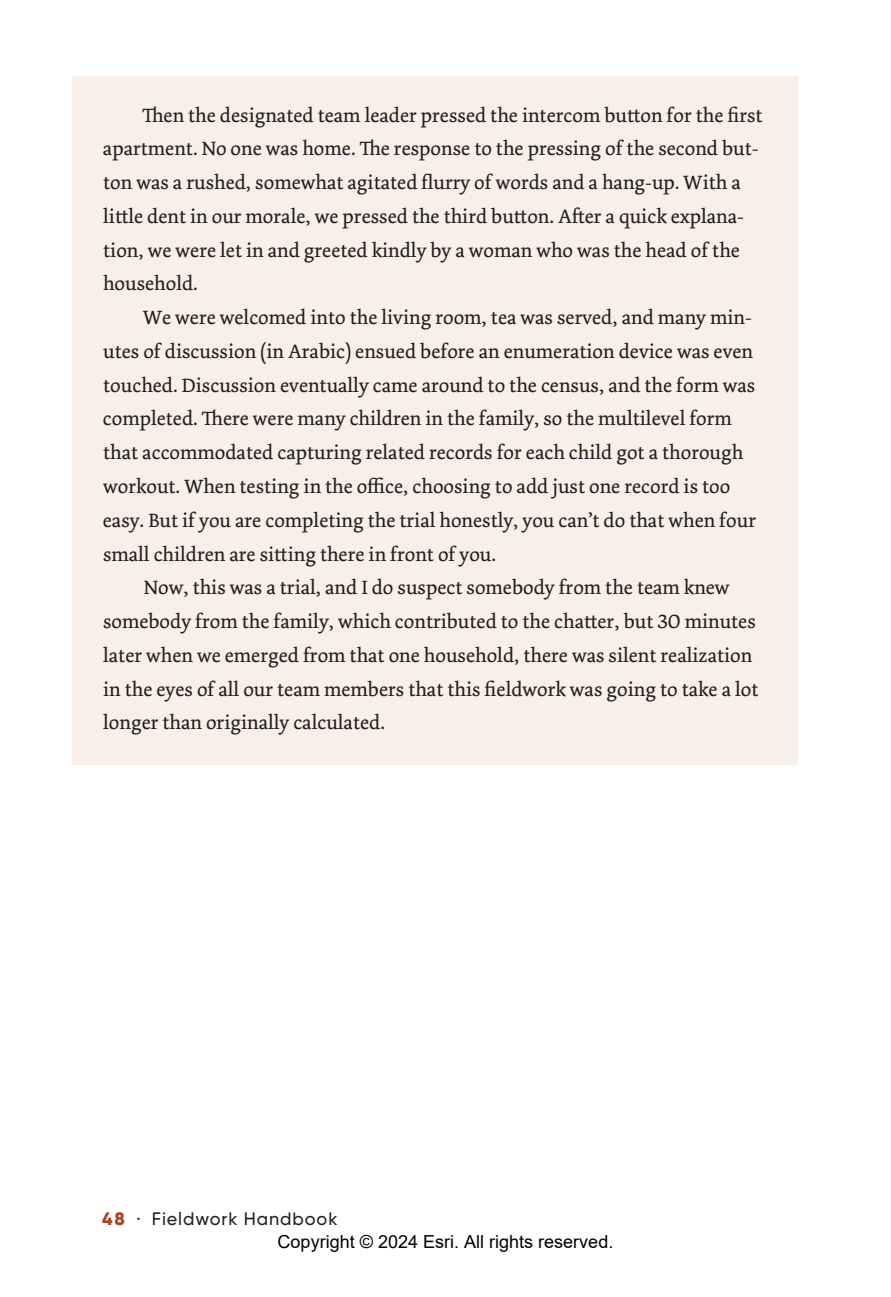
<style>
.page{position:relative;width:891px;height:1297px;background:#fff}
.page>*{position:absolute;margin:0;border:0;box-sizing:border-box;transform-origin:0 0}
.t1{font:20.25px/33.8px "Dolly Pro";color:#231f20}
.t2{font:18px "Arial";color:#000}
.t3{font:500 18px "Gilroy";letter-spacing:.05em;color:#231f20}
.s1{font-weight:800;color:#ad4321}
</style>
<div class="page">
<div style="left:72px;top:76px;width:725px;height:250px;background:#f7efe8"></div>
<div style="left:72px;top:279px;width:725px;height:317px;background:#f7efe8"></div>
<div style="left:72px;top:549px;width:725px;height:216px;background:#f7efe8"></div>
<p class="t1" style="left:103px;top:98px;width:661px;text-indent:39px">Then the designated team leader pressed the intercom button for the first apartment. No one was home. The response to the pressing of the second but&shy;ton was a rushed, somewhat agitated flurry of words and a hang-up. With a little dent in our morale, we pressed the third button. After a quick explana&shy;tion, we were let in and greeted kindly by a woman who was the head of the household.</p>
<p class="t1" style="left:103px;top:300px;width:654px;text-indent:40px">We were welcomed into the living room, tea was served, and many min&shy;utes of discussion (in Arabic) ensued before an enumeration device was even touched. Discussion eventually came around to the census, and the form was completed. There were many children in the family, so the multilevel form that accommodated capturing related records for each child got a thorough workout. When testing in the office, choosing to add just one record is too easy. But if you are completing the trial honestly, you can’t do that when four small children are sitting there in front of you.</p>
<p class="t1" style="left:103px;top:571px;width:656px;text-indent:41px">Now, this was a trial, and I do suspect somebody from the team knew somebody from the family, which contributed to the chatter, but 30 minutes later when we emerged from that one household, there was silent realization in the eyes of all our team members that this fieldwork was going to take a lot longer than originally calculated.</p>
<p class="t3" style="left:102px;top:1207px;width:237px"><span class="s1">48</span> · Fieldwork Handbook</p>
<p class="t2" style="left:277px;top:1229px;width:337px">Copyright © 2024 Esri. All rights reserved.</p>
</div>
